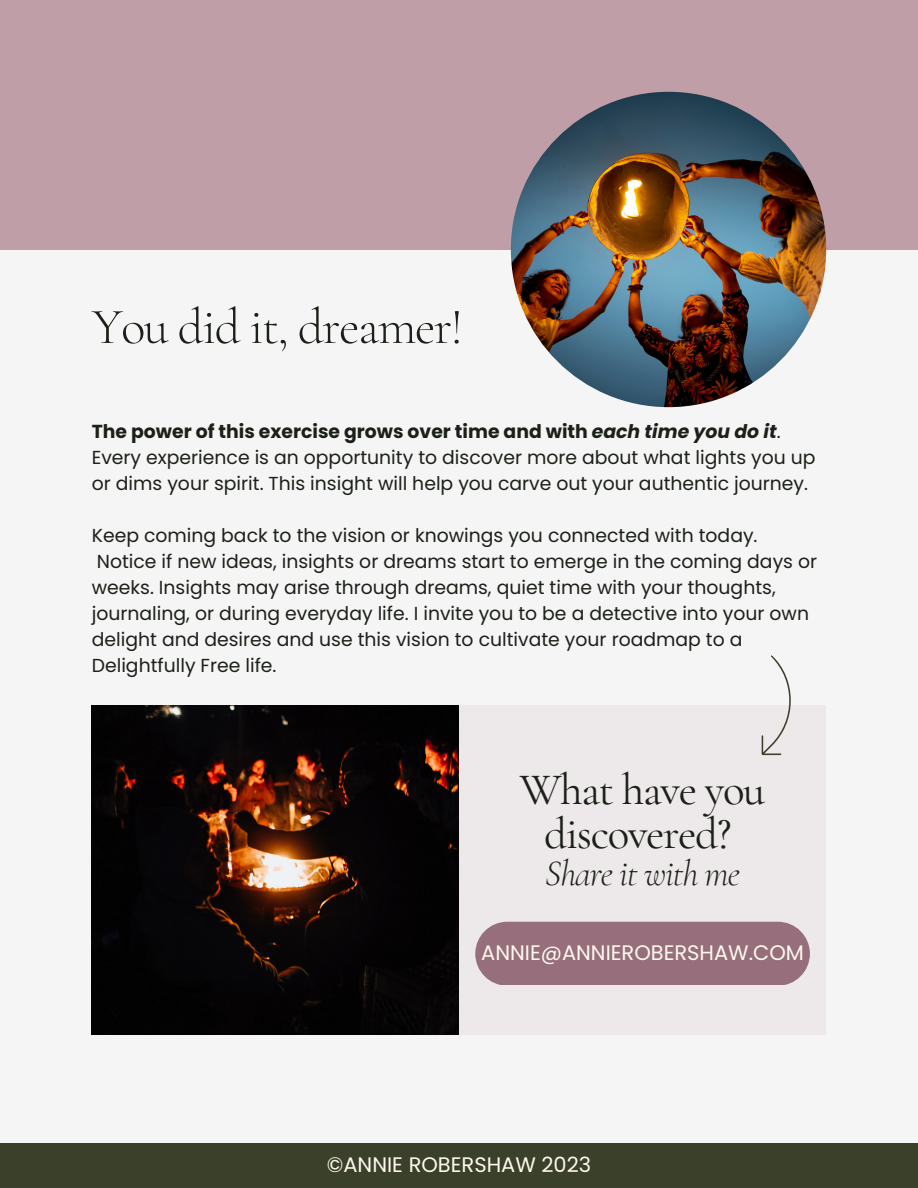
<style>
.page{position:relative;width:918px;height:1188px;background:#f5f5f5}
.page>*{position:absolute;margin:0;border:0;box-sizing:border-box;transform-origin:0 0}
.t1{font:300 50.85px "Cormorant Garamond";letter-spacing:-.03em;color:#1b2018}
.t2{font:45px/43.8px "Cormorant Garamond";letter-spacing:-.03em;color:#1b2018;text-align:center}
.t3{font:italic 300 36px "Cormorant Garamond";letter-spacing:-.03em;color:#1b2018}
.t4{font:21px "Poppins";color:#fdf9ed}
.t5{font:18.75px/26.1px "Poppins";color:#1b2018}
.t6{font:700 18.75px "Poppins";color:#1b2018}
.s1{font-style:italic}
.s2{font-weight:400}
</style>
<div class="page">
<div style="left:0;top:0;width:918px;height:250px;background:#c09ea7"></div>
<img style="left:511px;top:92px;width:315px;height:315px;border-radius:50%">
<div style="left:0;top:1143px;width:918px;height:45px;background:#3b402b"></div>
<div style="left:459px;top:705px;width:367px;height:329px;background:#ede8e9"></div>
<img style="left:92px;top:705px;width:367px;height:330px">
<svg style="left:761px;top:655px;width:30px;height:101px"></svg>
<div style="left:475px;top:922px;width:335px;height:63px;background:#966e7c;border-radius:32px"></div>
<p class="t1" style="left:92px;top:296px;width:373px">You did it, dreamer!</p>
<p class="t6" style="left:92px;top:418px;width:690px">The power of this exercise grows over time and with <span class="s1">each time you do it</span><span class="s2">.</span></p>
<p class="t5" style="left:92px;top:444px;width:725px">Every experience is an opportunity to discover more about what lights you up or dims your spirit. This insight will help you carve out your authentic journey.</p>
<p class="t5" style="left:92px;top:522px;width:727px">Keep coming back to the vision or knowings you connected with today.<br>Notice if new ideas, insights or dreams start to emerge in the coming days or weeks. Insights may arise through dreams, quiet time with your thoughts, journaling, or during everyday life. I invite you to be a detective into your own delight and desires and use this vision to cultivate your roadmap to a Delightfully Free life.</p>
<p class="t2" style="left:520px;top:768px;width:247px">What have you discovered?</p>
<p class="t3" style="left:545px;top:852px;width:196px">Share it with me</p>
<p class="t4" style="left:481px;top:938px;width:324px">ANNIE@ANNIEROBERSHAW.COM</p>
<p class="t4" style="left:327px;top:1150px;width:266px">©ANNIE ROBERSHAW 2023</p>
</div>
